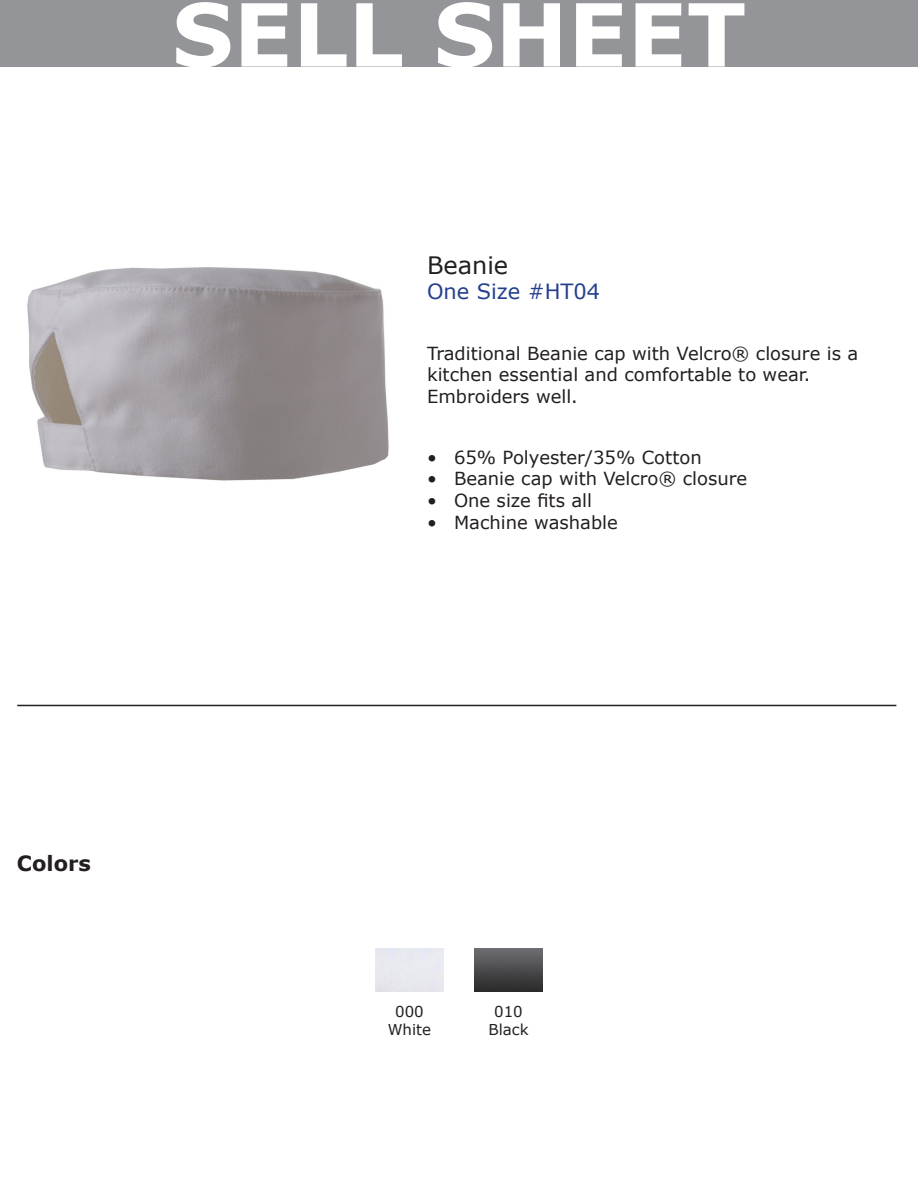
<style>
.page{position:relative;width:918px;height:1188px;background:#fff}
.page>*{position:absolute;margin:0;border:0;box-sizing:border-box;transform-origin:0 0}
.t1{font:700 87px "Verdana";color:#fff}
.t2{font:24px "Verdana";color:#231f20}
.t3{font:21px "Verdana";color:#253f8e}
.t4{font:700 21px "Verdana";color:#231f20}
.t5{font:18px/21.6px "Verdana";color:#231f20}
.t6{font:15px/18px "Verdana";color:#231f20;text-align:center}
</style>
<div class="page">
<img style="left:27px;top:267px;width:362px;height:214px">
<div style="left:0;top:0;width:918px;height:67px;background:#939598"></div>
<hr style="left:17px;top:705px;width:879px;height:1px;background:#231f20">
<img style="left:475px;top:948px;width:67px;height:44px">
<h1 class="t1" style="left:172px;top:-27px;width:576px">SELL SHEET</h1>
<h2 class="t2" style="left:427px;top:248px;width:83px">Beanie</h2>
<p class="t3" style="left:427px;top:277px;width:175px">One Size #HT04</p>
<p class="t5" style="left:427px;top:342px;width:433px">Traditional Beanie cap with Velcro® closure is a kitchen essential and comfortable to wear.<br>Embroiders well.</p>
<p class="t5" style="left:427px;top:446px;width:276px">• 65% Polyester/35% Cotton</p>
<p class="t5" style="left:427px;top:468px;width:322px">• Beanie cap with Velcro® closure</p>
<p class="t5" style="left:427px;top:489px;width:167px">• One size fits all</p>
<p class="t5" style="left:427px;top:511px;width:192px">• Machine washable</p>
<p class="t4" style="left:17px;top:848px;width:76px">Colors</p>
<p class="t6" style="left:388px;top:1002px;width:45px">000<br>White</p>
<p class="t6" style="left:488px;top:1002px;width:42px">010<br>Black</p>
</div>
